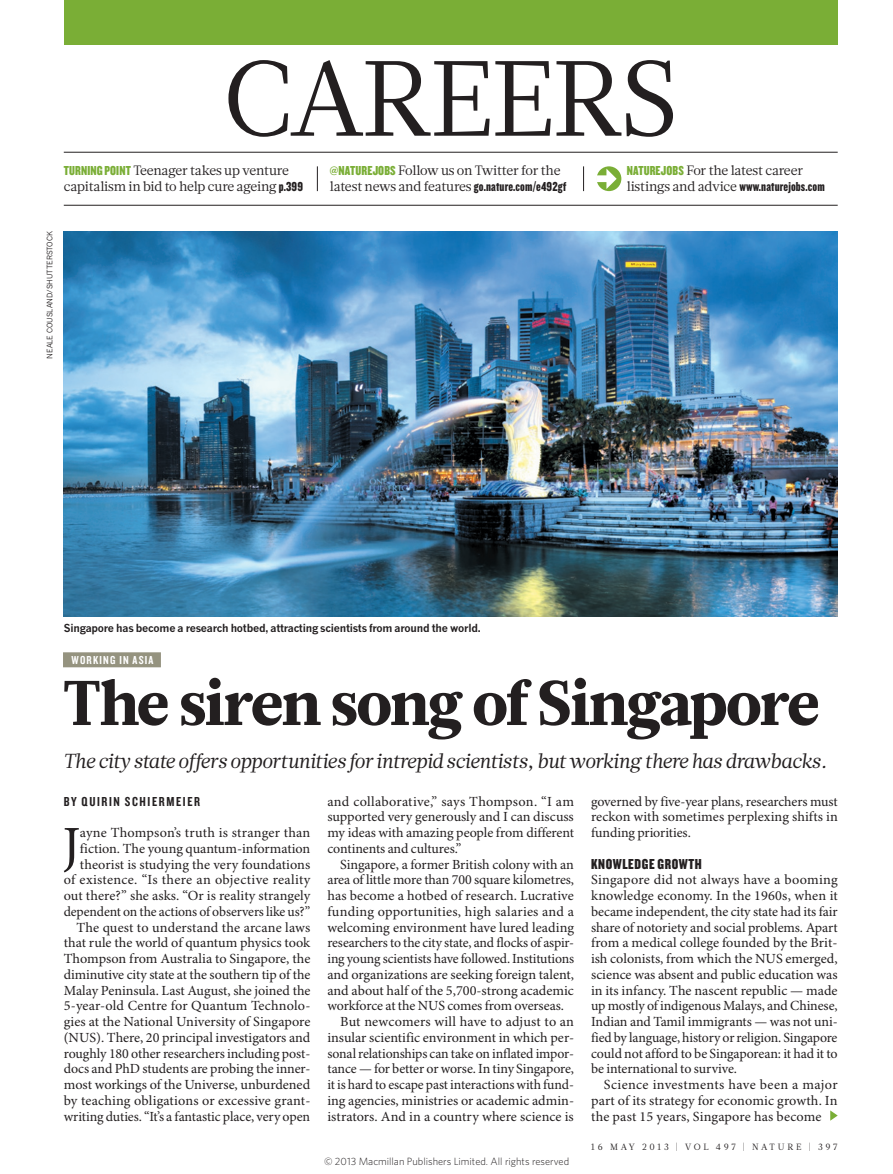
<style>
.page{position:relative;width:893px;height:1174px;background:#fff}
.page>*{position:absolute;margin:0;border:0;box-sizing:border-box;transform-origin:0 0}
.SECTION_HEADING{font:106.5px "Glosa Math";letter-spacing:-.025em;color:#231f20}
.HEAD_42{font:900 63px "Glosa Math";letter-spacing:-.025em;color:#231f20}
.BODY_DROP_CAP{font:54.45px "Minion Pro";color:#231f20}
.INTRO{font:italic 20.25px "Glosa Math";letter-spacing:-.01em;color:#231f20}
.CROSSHEAD{font:15px "Knockout 69 Full Liteweight";letter-spacing:.04em;color:#231f20}
.BODY_INDENT{font:13.95px/15.8px "Minion Pro";color:#231f20;text-align:justify}
.BODY_1ST_PARA{font:13.95px/15.8px "Minion Pro";letter-spacing:-.01em;color:#231f20;text-align:justify}
.BODY_DROP_CAP-2{font:13.95px/15.8px "Minion Pro";color:#231f20;text-align:right}
.MINI_TOC_TEXT{font:13.5px/15.8px "Glosa Math";letter-spacing:-.02em;color:#231f20}
.AUTHOR_BYLINE{font:13.5px "Knockout 49 Liteweight";letter-spacing:.12em;color:#231f20}
.SUBJECT_STRAP{font:12px "Knockout 49 Liteweight";letter-spacing:.1em;color:#fff}
.PIC_CAPTION{font:700 10.8px "News Gothic MTOT";letter-spacing:-.02em;color:#231f20}
.t1{font:300 10.5px "Whitney";color:#231f20}
.t2{font:9px "Glosa Math";letter-spacing:.3em;color:#231f20}
.PIC_CREDIT{font:7.5px "News Gothic MTOT";color:#231f20}
.s1{font-family:"Knockout 69 Full Liteweight";color:#7aae36}
.s2{font-family:"Knockout 69 Full Liteweight"}
</style>
<div class="page">
<div style="left:597px;top:166px;width:24px;height:25px;background:#7aae36;border-radius:50%"></div>
<div style="left:596px;top:175px;width:12px;height:7px;background:#fff"></div>
<svg style="left:606px;top:169px;width:11px;height:20px"></svg>
<svg style="left:830px;top:1110px;width:8px;height:10px"></svg>
<div style="left:63px;top:652px;width:98px;height:15px;background:#95937f"></div>
<img style="left:64px;top:232px;width:774px;height:384px">
<div style="left:64px;top:0;width:774px;height:45px;background:#7aae36"></div>
<hr style="left:64px;top:152px;width:774px;height:1px;background:#231f20">
<hr style="left:64px;top:205px;width:774px;height:1px;background:#231f20">
<svg style="left:317px;top:166px;width:1px;height:25px"></svg>
<svg style="left:583px;top:166px;width:1px;height:25px"></svg>
<p class="SECTION_HEADING" style="left:223px;top:29px;width:457px">CAREERS</p>
<p class="MINI_TOC_TEXT" style="left:64px;top:163px;width:241px"><span class="s1">TURNING POINT</span> Teenager takes up venture capitalism in bid to help cure ageing <span class="s2">p.399</span></p>
<p class="MINI_TOC_TEXT" style="left:330px;top:163px;width:238px"><span class="s1">@NATUREJOBS</span> Follow us on Twitter for the latest news and features <span class="s2">go.nature.com/e492gf</span></p>
<p class="MINI_TOC_TEXT" style="left:627px;top:163px;width:199px"><span class="s1">NATUREJOBS</span> For the latest career listings and advice <span class="s2">www.naturejobs.com</span></p>
<p class="PIC_CREDIT" style="left:45px;top:358px;width:129px;rotate:-90deg">NEALE COUSLAND/SHUTTERSTOCK</p>
<p class="PIC_CAPTION" style="left:64px;top:621px;width:418px">Singapore has become a research hotbed, attracting scientists from around the world.</p>
<p class="SUBJECT_STRAP" style="left:72px;top:652px;width:84px">WORKING IN ASIA</p>
<p class="HEAD_42" style="left:63px;top:661px;width:758px">The siren song of Singapore</p>
<p class="INTRO" style="left:63px;top:747px;width:766px">The city state offers opportunities for intrepid scientists, but working there has drawbacks.</p>
<p class="AUTHOR_BYLINE" style="left:64px;top:792px;width:138px">BY QUIRIN SCHIERMEIER</p>
<p class="BODY_DROP_CAP" style="left:62px;top:813px;width:19px">J</p>
<p class="BODY_DROP_CAP-2" style="left:64px;top:825px;width:248px">ayne Thompson’s truth is stranger than fiction. The young quantum-information theorist is studying the very foundations<br>of existence. “Is there an objective reality out there?” she asks. “Or is reality strangely dependent on the actions of observers like us?”</p>
<p class="BODY_INDENT" style="left:64px;top:920px;width:248px;text-indent:13px">The quest to understand the arcane laws that rule the world of quantum physics took Thompson from Australia to Singapore, the diminutive city state at the southern tip of the Malay Peninsula. Last August, she joined the 5-year-old Centre for Quantum Technolo&shy;gies at the National University of Singapore (NUS). There, 20 principal investigators and roughly 180 other researchers including post&shy;docs and PhD students are probing the inner&shy;most workings of the Universe, unburdened by teaching obligations or excessive grant&shy;writing duties. “It’s a fantastic place, very open</p>
<p class="BODY_INDENT" style="left:327px;top:794px;width:248px">and collaborative,” says Thompson. “I am supported very generously and I can discuss my ideas with amazing people from different continents and cultures.”</p>
<p class="BODY_INDENT" style="left:327px;top:857px;width:248px;text-indent:13px">Singapore, a former British colony with an area of little more than 700 square kilometres, has become a hotbed of research. Lucrative funding opportunities, high salaries and a welcoming environment have lured leading researchers to the city state, and flocks of aspir&shy;ing young scientists have followed. Institutions and organizations are seeking foreign talent, and about half of the 5,700-strong academic workforce at the NUS comes from overseas.</p>
<p class="BODY_INDENT" style="left:327px;top:1014px;width:248px;text-indent:13px">But newcomers will have to adjust to an insular scientific environment in which per&shy;sonal relationships can take on inflated impor&shy;tance — for better or worse. In tiny Singapore, it is hard to escape past interactions with fund&shy;ing agencies, ministries or academic admin&shy;istrators. And in a country where science is</p>
<p class="t1" style="left:324px;top:1154px;width:247px">© 2013 Macmillan Publishers Limited. All rights reserved</p>
<p class="BODY_INDENT" style="left:591px;top:794px;width:248px">governed by five-year plans, researchers must reckon with sometimes perplexing shifts in funding priorities.</p>
<p class="CROSSHEAD" style="left:591px;top:854px;width:112px">KNOWLEDGE GROWTH</p>
<p class="BODY_1ST_PARA" style="left:591px;top:872px;width:248px">Singapore did not always have a booming knowledge economy. In the 1960s, when it became independent, the city state had its fair share of notoriety and social problems. Apart from a medical college founded by the Brit&shy;ish colonists, from which the NUS emerged, science was absent and public education was in its infancy. The nascent republic — made up mostly of indigenous Malays, and Chinese, Indian and Tamil immigrants — was not uni&shy;fied by language, history or religion. Singapore could not afford to be Singaporean: it had it to be international to survive.</p>
<p class="BODY_INDENT" style="left:591px;top:1077px;width:248px;text-indent:13px">Science investments have been a major part of its strategy for economic growth. In the past 15 years, Singapore has become</p>
<p class="t2" style="left:591px;top:1141px;width:248px">16 MAY 2013 | VOL 497 | NATURE | 397</p>
</div>
